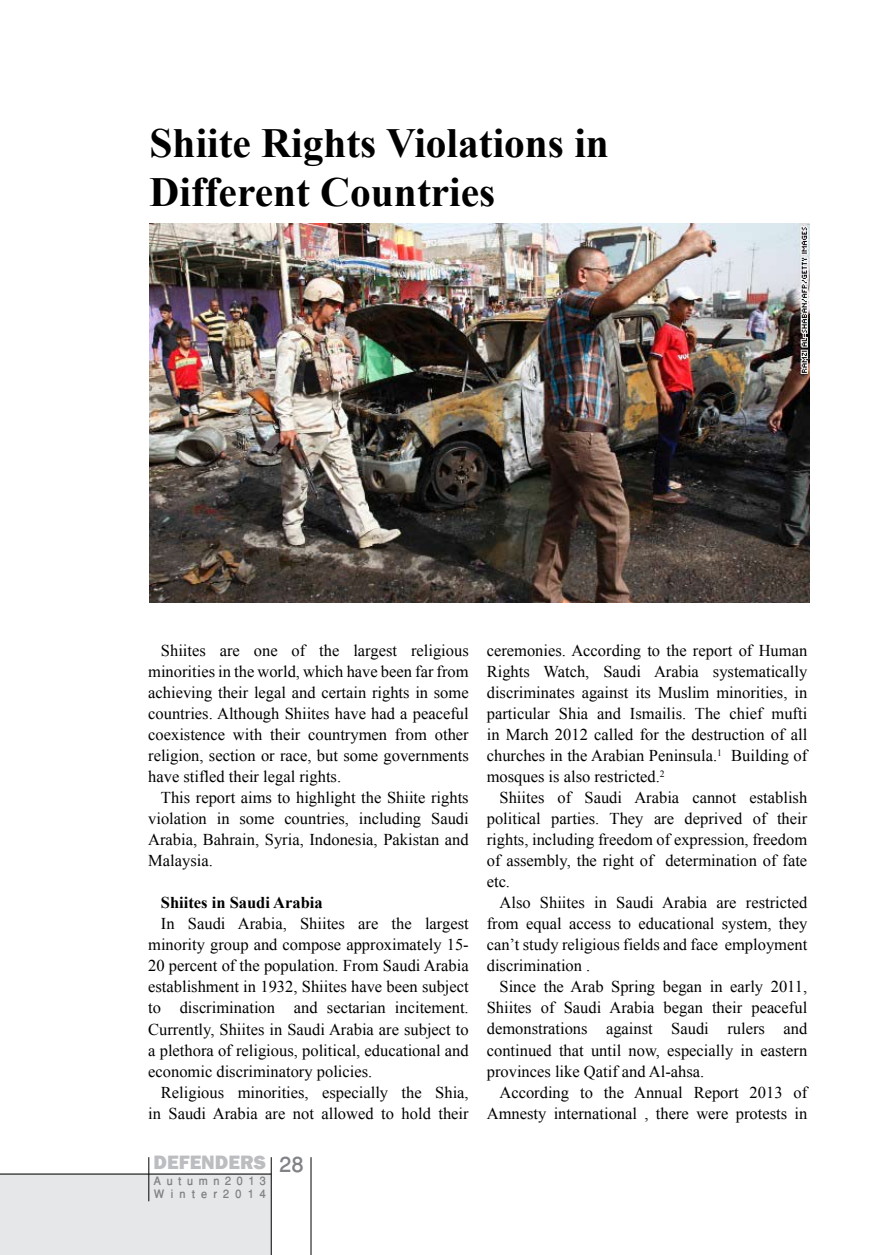
<style>
.page{position:relative;width:893px;height:1255px;background:#fff}
.page>*{position:absolute;margin:0;border:0;box-sizing:border-box;transform-origin:0 0}
.t1{font:700 41.4px/49.8px "Times New Roman";color:#000}
.t2{font:800 19.95px "Franklin Gothic";color:#bcbdc0}
.t3{font:16.5px/21px "Times New Roman";color:#000;text-align:justify}
.t4{font:500 16.5px/13.5px "Win Soft Pro";letter-spacing:.34em;color:#808285;scale:.96 1}
.t5{font:700 16.5px "Times New Roman";color:#000}
.s1{font-family:"Win Soft Pro";font-weight:500;font-size:30px;color:#808285}
</style>
<div class="page">
<div style="left:0;top:1173px;width:271px;height:81px;background:#e6e7e8"></div>
<hr style="left:0;top:1173px;width:271px;height:1px;background:#000">
<hr style="left:149px;top:1157px;width:1px;height:44px;background:#000">
<hr style="left:271px;top:1157px;width:1px;height:97px;background:#000">
<hr style="left:311px;top:1157px;width:1px;height:97px;background:#000">
<img style="left:150px;top:223px;width:659px;height:379px">
<h1 class="t1" style="left:150px;top:117px;width:461px">Shiite Rights Violations in<br>Different Countries</h1>
<p class="t3" style="left:148px;top:640px;width:322px;text-indent:13px">Shiites are one of the largest religious minorities in the world, which have been far from achieving their legal and certain rights in some countries. Although Shiites have had a peaceful coexistence with their countrymen from other religion, section or race, but some governments have stifled their legal rights.</p>
<p class="t3" style="left:148px;top:787px;width:322px;text-indent:13px">This report aims to highlight the Shiite rights violation in some countries, including Saudi Arabia, Bahrain, Syria, Indonesia, Pakistan and Malaysia.</p>
<p class="t5" style="left:161px;top:891px;width:163px">Shiites in Saudi Arabia</p>
<p class="t3" style="left:148px;top:913px;width:322px;text-indent:13px">In Saudi Arabia, Shiites are the largest minority group and compose approximately 15- 20 percent of the population. From Saudi Arabia establishment in 1932, Shiites have been subject to discrimination and sectarian incitement.<br>Currently, Shiites in Saudi Arabia are subject to a plethora of religious, political, educational and economic discriminatory policies.</p>
<p class="t3" style="left:148px;top:1081px;width:322px;text-align:right">Religious minorities, especially the Shia, in Saudi Arabia are not allowed to hold their</p>
<p class="t2" style="left:154px;top:1148px;width:151px">DEFENDERS <span class="s1">28</span></p>
<p class="t4" style="left:154px;top:1173px;width:119px">Autumn2013<br>Winter2014</p>
<p class="t3" style="left:487px;top:640px;width:322px">ceremonies. According to the report of Human Rights Watch, Saudi Arabia systematically discriminates against its Muslim minorities, in particular Shia and Ismailis. The chief mufti in March 2012 called for the destruction of all churches in the Arabian Peninsula.<sup>1</sup> Building of mosques is also restricted.<sup>2</sup></p>
<p class="t3" style="left:487px;top:787px;width:322px;text-indent:13px">Shiites of Saudi Arabia cannot establish political parties. They are deprived of their rights, including freedom of expression, freedom of assembly, the right of determination of fate etc.</p>
<p class="t3" style="left:487px;top:892px;width:322px;text-indent:13px">Also Shiites in Saudi Arabia are restricted from equal access to educational system, they can’t study religious fields and face employment discrimination .</p>
<p class="t3" style="left:487px;top:976px;width:322px;text-indent:13px">Since the Arab Spring began in early 2011, Shiites of Saudi Arabia began their peaceful demonstrations against Saudi rulers and continued that until now, especially in eastern provinces like Qatif and Al-ahsa.</p>
<p class="t3" style="left:487px;top:1081px;width:322px;text-align:right">According to the Annual Report 2013 of<br>Amnesty international , there were protests in</p>
</div>
